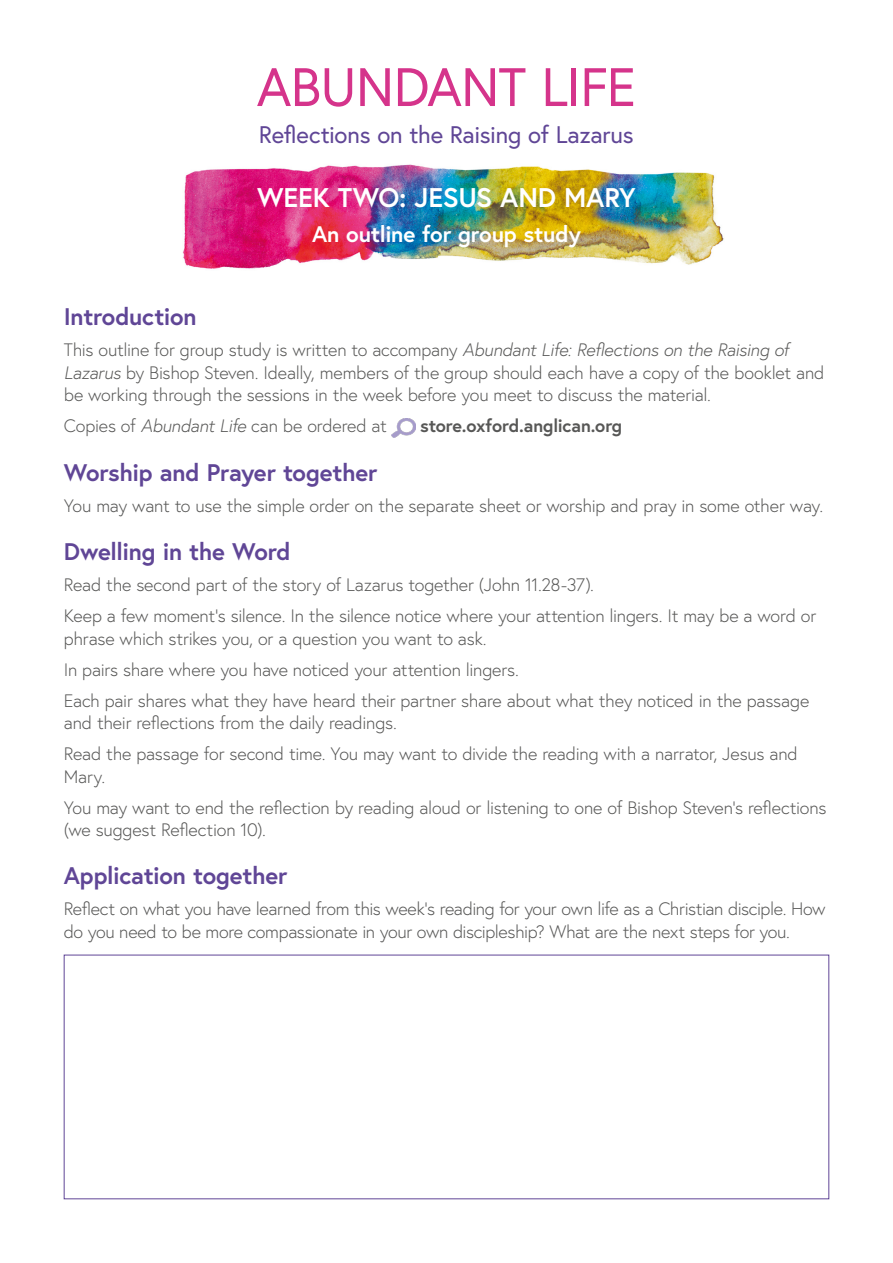
<style>
.page{position:relative;width:893px;height:1263px;background:#fff}
.page>*{position:absolute;margin:0;border:0;box-sizing:border-box;transform-origin:0 0}
.t1{font:54px "Europa";letter-spacing:-.015em;color:#d5348b}
.HEADING_1_RED_CAPS{font:700 27px "Europa";letter-spacing:-.01em;color:#fff}
.HEADING_2_purple{font:700 24px "Europa";letter-spacing:-.01em;color:#604696}
.t2{font:24px "Europa";letter-spacing:-.015em;color:#604696}
.t3{font:700 22.5px "Europa";letter-spacing:-.005em;color:#fff}
.body_text{font:300 18px/22.5px "Europa";letter-spacing:-.015em;color:#575756}
.body_text-2{font:700 18px "Europa";letter-spacing:-.005em;color:#575756}
.s1{font-style:italic}
</style>
<div class="page">
<img style="left:183px;top:164px;width:541px;height:105px">
<img style="left:392px;top:418px;width:23px;height:20px">
<p class="t1" style="left:257px;top:52px;width:381px">ABUNDANT LIFE</p>
<p class="t2" style="left:259px;top:120px;width:376px">Reflections on the Raising of Lazarus</p>
<p class="HEADING_1_RED_CAPS" style="left:257px;top:179px;width:380px">WEEK TWO: JESUS AND MARY</p>
<p class="t3" style="left:312px;top:219px;width:270px">An outline for group study</p>
<p class="HEADING_2_purple" style="left:64px;top:301px;width:134px">Introduction</p>
<p class="body_text" style="left:64px;top:339px;width:762px">This outline for group study is written to accompany <span class="s1">Abundant Life: Reflections on the Raising of<br>Lazarus</span> by Bishop Steven. Ideally, members of the group should each have a copy of the booklet and be working through the sessions in the week before you meet to discuss the material.</p>
<p class="body_text" style="left:64px;top:415px;width:325px">Copies of <span class="s1">Abundant Life</span> can be ordered at</p>
<p class="body_text-2" style="left:420px;top:414px;width:204px">store.oxford.anglican.org</p>
<p class="HEADING_2_purple" style="left:64px;top:456px;width:315px">Worship and Prayer together</p>
<p class="body_text" style="left:64px;top:494px;width:761px">You may want to use the simple order on the separate sheet or worship and pray in some other way.</p>
<p class="HEADING_2_purple" style="left:64px;top:535px;width:228px">Dwelling in the Word</p>
<p class="body_text" style="left:64px;top:573px;width:532px">Read the second part of the story of Lazarus together (John 11.28-37).</p>
<p class="body_text" style="left:64px;top:604px;width:754px">Keep a few moment’s silence. In the silence notice where your attention lingers. It may be a word or phrase which strikes you, or a question you want to ask.</p>
<p class="body_text" style="left:64px;top:658px;width:457px">In pairs share where you have noticed your attention lingers.</p>
<p class="body_text" style="left:64px;top:689px;width:747px">Each pair shares what they have heard their partner share about what they noticed in the passage and their reflections from the daily readings.</p>
<p class="body_text" style="left:64px;top:742px;width:735px">Read the passage for second time. You may want to divide the reading with a narrator, Jesus and<br>Mary.</p>
<p class="body_text" style="left:64px;top:796px;width:764px">You may want to end the reflection by reading aloud or listening to one of Bishop Steven’s reflections (we suggest Reflection 10).</p>
<p class="HEADING_2_purple" style="left:64px;top:859px;width:225px">Application together</p>
<p class="body_text" style="left:64px;top:897px;width:763px">Reflect on what you have learned from this week’s reading for your own life as a Christian disciple. How do you need to be more compassionate in your own discipleship? What are the next steps for you.</p>
</div>
